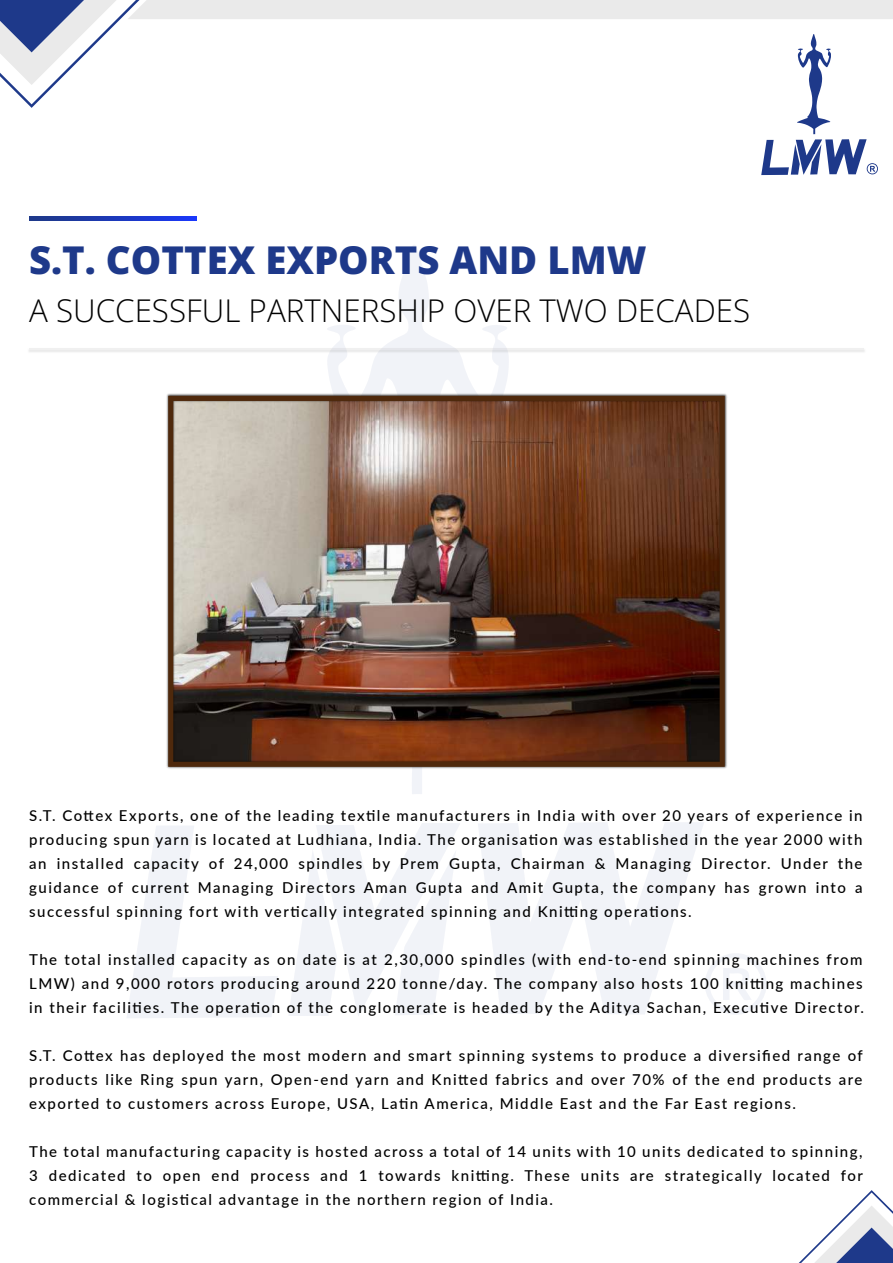
<style>
.page{position:relative;width:893px;height:1263px;background:#fff}
.page>*{position:absolute;margin:0;border:0;box-sizing:border-box;transform-origin:0 0}
.t1{font:800 38.25px "Open Sans";color:#1e398a}
.t2{font:300 31.35px "Open Sans";color:#000}
.t3{font:500 15px/24px "Lato";letter-spacing:.1em;color:#000;text-align:justify}
</style>
<div class="page">
<svg style="left:327px;top:245px;width:182px;height:549px"></svg>
<svg style="left:127px;top:826px;width:151px;height:192px"></svg>
<svg style="left:478px;top:822px;width:288px;height:193px"></svg>
<svg style="left:289px;top:823px;width:171px;height:193px"></svg>
<svg style="left:29px;top:217px;width:168px;height:3px"></svg>
<svg style="left:0;top:0;width:893px;height:175px"></svg>
<svg style="left:799px;top:1190px;width:94px;height:73px"></svg>
<img style="left:29px;top:347px;width:836px;height:6px">
<hr style="left:29px;top:348px;width:835px;height:1px;background:#bab9ba">
<img style="left:166px;top:393px;width:562px;height:377px">
<img style="left:168px;top:396px;width:557px;height:371px">
<h1 class="t1" style="left:29px;top:234px;width:619px">S.T. COTTEX EXPORTS AND LMW</h1>
<h2 class="t2" style="left:29px;top:290px;width:723px">A SUCCESSFUL PARTNERSHIP OVER TWO DECADES</h2>
<p class="t3" style="left:29px;top:803px;width:835px">S.T. Cottex Exports, one of the leading textile manufacturers in India with over 20 years of experience in producing spun yarn is located at Ludhiana, India. The organisation was established in the year 2000 with an installed capacity of 24,000 spindles by Prem Gupta, Chairman &amp; Managing Director. Under the guidance of current Managing Directors Aman Gupta and Amit Gupta, the company has grown into a successful spinning fort with vertically integrated spinning and Knitting operations.</p>
<p class="t3" style="left:29px;top:947px;width:836px">The total installed capacity as on date is at 2,30,000 spindles (with end-to-end spinning machines from LMW) and 9,000 rotors producing around 220 tonne/day. The company also hosts 100 knitting machines in their facilities. The operation of the conglomerate is headed by the Aditya Sachan, Executive Director.</p>
<p class="t3" style="left:29px;top:1043px;width:835px">S.T. Cottex has deployed the most modern and smart spinning systems to produce a diversified range of products like Ring spun yarn, Open-end yarn and Knitted fabrics and over 70% of the end products are exported to customers across Europe, USA, Latin America, Middle East and the Far East regions.</p>
<p class="t3" style="left:29px;top:1139px;width:835px">The total manufacturing capacity is hosted across a total of 14 units with 10 units dedicated to spinning, 3 dedicated to open end process and 1 towards knitting. These units are strategically located for commercial &amp; logistical advantage in the northern region of India.</p>
</div>
